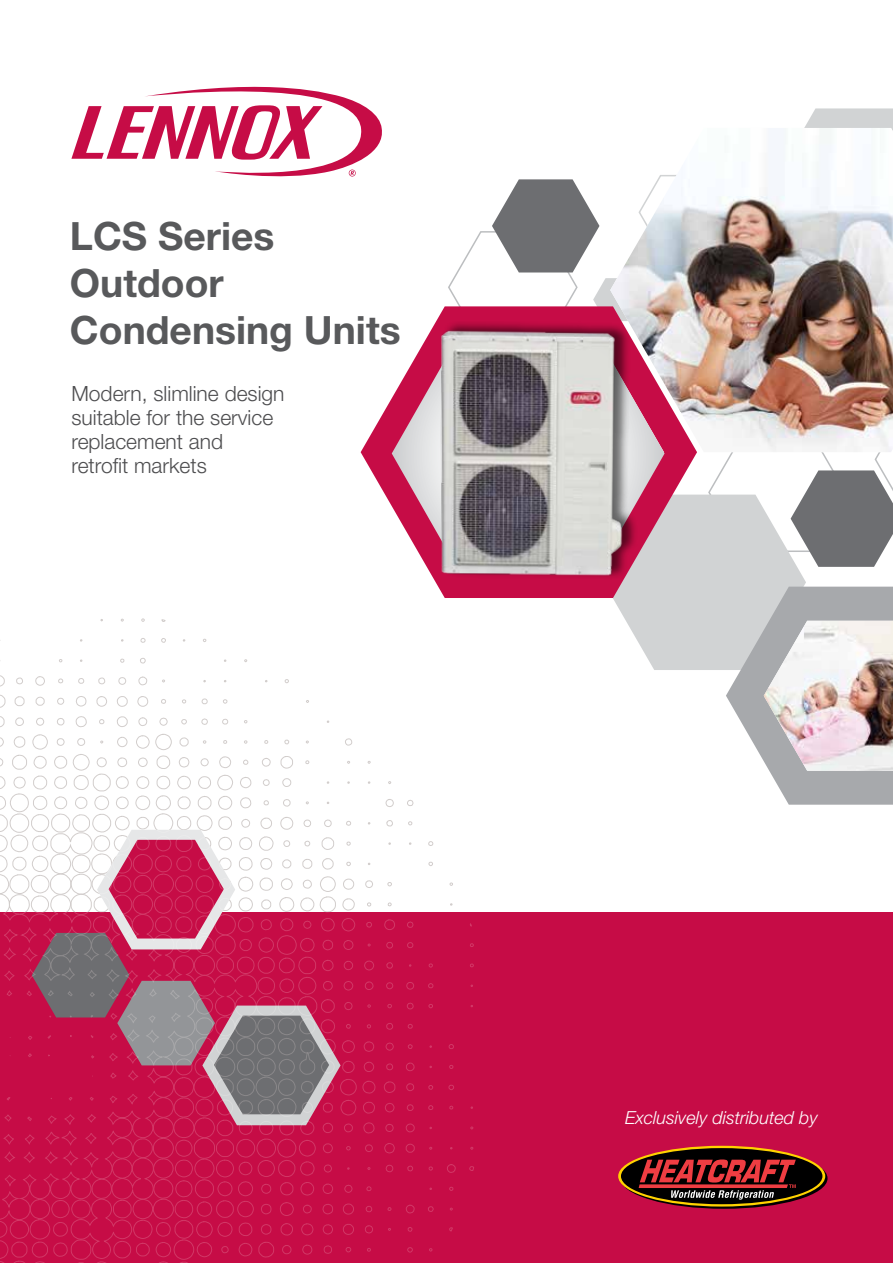
<style>
.page{position:relative;width:893px;height:1263px;background:#fff}
.page>*{position:absolute;margin:0;border:0;box-sizing:border-box;transform-origin:0 0}
.t1{font:700 39px/46.8px "Helvetica Neue LT Std";color:#58595b}
.t2{font:300 21px/24px "Helvetica Neue LT Std";color:#4d4d4f}
.t3{font:italic 300 18px "Helvetica Neue LT Std";color:#fff}
</style>
<div class="page">
<svg style="left:451px;top:179px;width:159px;height:103px"></svg>
<svg style="left:804px;top:108px;width:89px;height:20px;background:#d5d6d7"></svg>
<img style="left:610px;top:128px;width:283px;height:286px">
<svg style="left:360px;top:282px;width:354px;height:316px"></svg>
<svg style="left:392px;top:334px;width:273px;height:239px"></svg>
<div style="left:0;top:912px;width:893px;height:351px;background:#c60c46"></div>
<svg style="left:141px;top:618px;width:4px;height:4px"></svg>
<svg style="left:161px;top:619px;width:5px;height:3px"></svg>
<svg style="left:140px;top:638px;width:6px;height:5px"></svg>
<svg style="left:161px;top:638px;width:5px;height:5px"></svg>
<svg style="left:140px;top:658px;width:6px;height:6px"></svg>
<svg style="left:120px;top:658px;width:5px;height:5px"></svg>
<svg style="left:0;top:675px;width:5px;height:12px"></svg>
<svg style="left:35px;top:676px;width:10px;height:10px"></svg>
<svg style="left:138px;top:676px;width:9px;height:10px"></svg>
<svg style="left:118px;top:677px;width:8px;height:8px"></svg>
<svg style="left:16px;top:677px;width:7px;height:8px"></svg>
<svg style="left:98px;top:677px;width:7px;height:8px"></svg>
<svg style="left:78px;top:678px;width:7px;height:6px"></svg>
<svg style="left:58px;top:678px;width:5px;height:6px"></svg>
<svg style="left:284px;top:679px;width:5px;height:5px"></svg>
<svg style="left:385px;top:799px;width:9px;height:8px"></svg>
<svg style="left:407px;top:800px;width:7px;height:6px"></svg>
<svg style="left:386px;top:820px;width:7px;height:6px"></svg>
<svg style="left:408px;top:821px;width:5px;height:5px"></svg>
<svg style="left:428px;top:841px;width:6px;height:5px"></svg>
<svg style="left:428px;top:862px;width:5px;height:4px"></svg>
<svg style="left:387px;top:882px;width:5px;height:5px"></svg>
<svg style="left:449px;top:882px;width:4px;height:4px"></svg>
<svg style="left:387px;top:902px;width:5px;height:4px"></svg>
<svg style="left:384px;top:919px;width:11px;height:11px"></svg>
<svg style="left:407px;top:922px;width:7px;height:6px"></svg>
<svg style="left:386px;top:942px;width:7px;height:6px"></svg>
<svg style="left:407px;top:942px;width:7px;height:6px"></svg>
<svg style="left:470px;top:943px;width:4px;height:4px"></svg>
<svg style="left:386px;top:962px;width:7px;height:7px"></svg>
<svg style="left:428px;top:963px;width:5px;height:5px"></svg>
<svg style="left:470px;top:963px;width:4px;height:4px"></svg>
<svg style="left:406px;top:982px;width:8px;height:8px"></svg>
<svg style="left:386px;top:982px;width:7px;height:8px"></svg>
<svg style="left:428px;top:983px;width:5px;height:6px"></svg>
<svg style="left:407px;top:1002px;width:7px;height:7px"></svg>
<svg style="left:387px;top:1004px;width:5px;height:4px"></svg>
<svg style="left:428px;top:1004px;width:5px;height:4px"></svg>
<svg style="left:386px;top:1023px;width:7px;height:7px"></svg>
<svg style="left:407px;top:1024px;width:6px;height:5px"></svg>
<svg style="left:385px;top:1042px;width:9px;height:9px"></svg>
<svg style="left:449px;top:1044px;width:5px;height:5px"></svg>
<svg style="left:408px;top:1044px;width:5px;height:5px"></svg>
<svg style="left:406px;top:1062px;width:9px;height:9px"></svg>
<svg style="left:386px;top:1063px;width:7px;height:8px"></svg>
<svg style="left:449px;top:1065px;width:5px;height:4px"></svg>
<svg style="left:384px;top:1081px;width:11px;height:12px"></svg>
<svg style="left:406px;top:1083px;width:8px;height:8px"></svg>
<svg style="left:448px;top:1085px;width:6px;height:5px"></svg>
<svg style="left:428px;top:1085px;width:5px;height:5px"></svg>
<svg style="left:385px;top:1103px;width:10px;height:10px"></svg>
<svg style="left:407px;top:1104px;width:7px;height:7px"></svg>
<svg style="left:428px;top:1105px;width:6px;height:5px"></svg>
<svg style="left:449px;top:1105px;width:5px;height:4px"></svg>
<svg style="left:406px;top:1123px;width:9px;height:10px"></svg>
<svg style="left:385px;top:1124px;width:9px;height:8px"></svg>
<svg style="left:384px;top:1143px;width:11px;height:11px"></svg>
<svg style="left:406px;top:1143px;width:9px;height:10px"></svg>
<svg style="left:447px;top:1164px;width:9px;height:9px"></svg>
<svg style="left:385px;top:1165px;width:8px;height:7px"></svg>
<svg style="left:407px;top:1166px;width:6px;height:6px"></svg>
<svg style="left:469px;top:1166px;width:5px;height:5px"></svg>
<svg style="left:428px;top:1166px;width:5px;height:5px"></svg>
<svg style="left:449px;top:1187px;width:5px;height:4px"></svg>
<svg style="left:406px;top:1204px;width:9px;height:9px"></svg>
<svg style="left:428px;top:1206px;width:6px;height:6px"></svg>
<svg style="left:387px;top:1207px;width:5px;height:4px"></svg>
<svg style="left:408px;top:1227px;width:4px;height:5px"></svg>
<svg style="left:449px;top:1227px;width:4px;height:5px"></svg>
<svg style="left:407px;top:1247px;width:6px;height:6px"></svg>
<svg style="left:429px;top:1248px;width:4px;height:4px"></svg>
<svg style="left:0;top:694px;width:376px;height:569px"></svg>
<svg style="left:620px;top:1148px;width:207px;height:61px"></svg>
<svg style="left:618px;top:1146px;width:207px;height:60px"></svg>
<div style="left:621px;top:1148px;width:201px;height:56px;background:#000;border-radius:50%"></div>
<svg style="left:639px;top:1159px;width:157px;height:40px"></svg>
<svg style="left:71px;top:86px;width:311px;height:91px"></svg>
<svg style="left:604px;top:414px;width:289px;height:391px"></svg>
<div style="left:442px;top:320px;width:196px;height:260px;background:#000;opacity:.55"></div>
<img style="left:426px;top:327px;width:207px;height:267px">
<h1 class="t1" style="left:70px;top:212px;width:332px">LCS Series<br>Outdoor<br>Condensing Units</h1>
<p class="t2" style="left:71px;top:381px;width:215px">Modern, slimline design suitable for the service replacement and retrofit markets</p>
<p class="t3" style="left:625px;top:1107px;width:194px">Exclusively distributed by</p>
</div>
